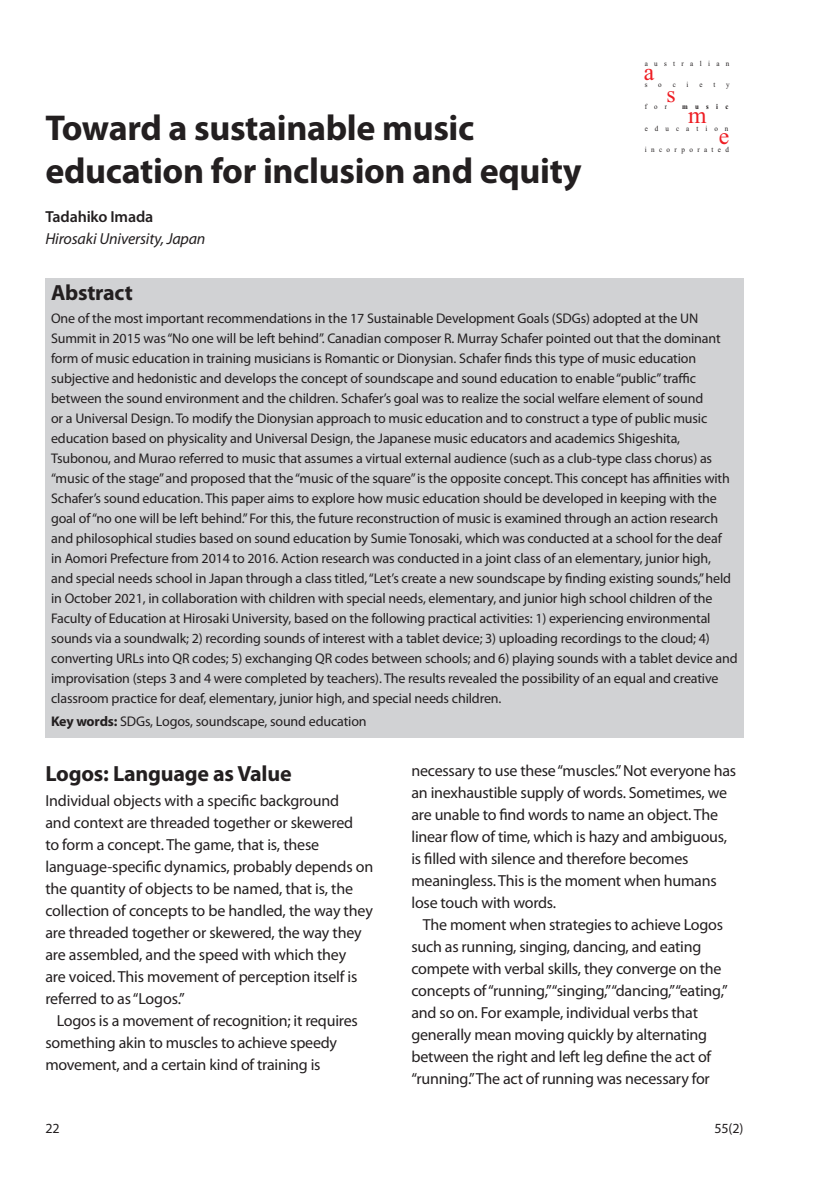
<style>
.page{position:relative;width:840px;height:1191px;background:#fff}
.page>*{position:absolute;margin:0;border:0;box-sizing:border-box;transform-origin:0 0}
.Article_title{font:700 36px "Myriad Pro";letter-spacing:-.01em;color:#231f20}
.t1{font:24.4px "Times New Roman";color:#ee1d23}
.t2{font:23.8px "Times New Roman";color:#ee1d23}
.Subhead_1{font:700 22px "Myriad Pro";letter-spacing:-.01em;color:#231f20}
.Text_indented{font:16px/22px "Myriad Pro";letter-spacing:-.015em;color:#231f20}
.Text_-_no_indent{font:16px/22px "Myriad Pro";letter-spacing:-.01em;color:#231f20}
.Author_address{font:italic 16px "Myriad Pro";letter-spacing:-.01em;color:#231f20}
.Author{font:600 16px "Myriad Pro";letter-spacing:-.01em;color:#231f20}
.Abstract_text{font:14px/20px "Myriad Pro";letter-spacing:-.01em;color:#231f20}
.t3{font:7.6px "Times New Roman";letter-spacing:.615em;color:#231f20;scale:.94 1}
.t4{font:7.6px "Times New Roman";letter-spacing:.89em;color:#231f20;scale:.94 1}
.t5{font:7.6px "Times New Roman";letter-spacing:1.005em;color:#231f20;scale:.92 1}
.t6{font:7.6px "Times New Roman";letter-spacing:.89em;color:#231f20;scale:.93 1}
.t7{font:700 7.6px "Times New Roman";letter-spacing:1.07em;color:#231f20;scale:.9 1}
.t8{font:7.6px "Times New Roman";letter-spacing:.89em;color:#231f20;scale:.9 1}
.s1{font-weight:700}
</style>
<div class="page">
<div style="left:45px;top:278px;width:698px;height:459px;background:#d1d2d4"></div>
<p class="Article_title" style="left:45px;top:104px;width:430px">Toward a sustainable music</p>
<p class="t4" style="left:644px;top:58px;width:92px">australian</p>
<p class="t6" style="left:644px;top:80px;width:4px">s</p>
<p class="t6" style="left:658px;top:80px;width:5px">o</p>
<p class="t6" style="left:672px;top:80px;width:5px">c</p>
<p class="t6" style="left:686px;top:80px;width:4px">i</p>
<p class="t6" style="left:699px;top:80px;width:5px">e</p>
<p class="t6" style="left:713px;top:80px;width:4px">t</p>
<p class="t6" style="left:725px;top:80px;width:5px">y</p>
<p class="t8" style="left:644px;top:101px;width:26px">for</p>
<p class="t7" style="left:681px;top:101px;width:53px">music</p>
<p class="t5" style="left:644px;top:123px;width:92px">education</p>
<p class="t3" style="left:644px;top:144px;width:91px">incorporated</p>
<p class="t1" style="left:643px;top:56px;width:12px">a</p>
<p class="t2" style="left:666px;top:78px;width:11px">s</p>
<p class="t2" style="left:687px;top:99px;width:20px">m</p>
<p class="t2" style="left:718px;top:120px;width:12px">e</p>
<p class="Article_title" style="left:45px;top:147px;width:537px">education for inclusion and equity</p>
<p class="Author" style="left:45px;top:207px;width:109px">Tadahiko Imada</p>
<p class="Author_address" style="left:45px;top:229px;width:161px">Hirosaki University, Japan</p>
<p class="Subhead_1" style="left:51px;top:278px;width:83px">Abstract</p>
<p class="Abstract_text" style="left:51px;top:308px;width:687px">One of the most important recommendations in the 17 Sustainable Development Goals (SDGs) adopted at the UN Summit in 2015 was “No one will be left behind”. Canadian composer R. Murray Schafer pointed out that the dominant form of music education in training musicians is Romantic or Dionysian. Schafer finds this type of music education subjective and hedonistic and develops the concept of soundscape and sound education to enable “public” traffic between the sound environment and the children. Schafer’s goal was to realize the social welfare element of sound<br>or a Universal Design. To modify the Dionysian approach to music education and to construct a type of public music education based on physicality and Universal Design, the Japanese music educators and academics Shigeshita, Tsubonou, and Murao referred to music that assumes a virtual external audience (such as a club-type class chorus) as “music of the stage” and proposed that the “music of the square” is the opposite concept. This concept has affinities with Schafer’s sound education. This paper aims to explore how music education should be developed in keeping with the goal of “no one will be left behind.” For this, the future reconstruction of music is examined through an action research and philosophical studies based on sound education by Sumie Tonosaki, which was conducted at a school for the deaf<br>in Aomori Prefecture from 2014 to 2016. Action research was conducted in a joint class of an elementary, junior high,<br>and special needs school in Japan through a class titled, “Let’s create a new soundscape by finding existing sounds,” held in October 2021, in collaboration with children with special needs, elementary, and junior high school children of the Faculty of Education at Hirosaki University, based on the following practical activities: 1) experiencing environmental sounds via a soundwalk; 2) recording sounds of interest with a tablet device; 3) uploading recordings to the cloud; 4) converting URLs into QR codes; 5) exchanging QR codes between schools; and 6) playing sounds with a tablet device and improvisation (steps 3 and 4 were completed by teachers). The results revealed the possibility of an equal and creative classroom practice for deaf, elementary, junior high, and special needs children.</p>
<p class="Abstract_text" style="left:51px;top:711px;width:317px"><span class="s1">Key words:</span> SDGs, Logos, soundscape, sound education</p>
<p class="Subhead_1" style="left:45px;top:759px;width:248px">Logos: Language as Value</p>
<p class="Text_-_no_indent" style="left:45px;top:789px;width:329px">Individual objects with a specific background<br>and context are threaded together or skewered<br>to form a concept. The game, that is, these language-specific dynamics, probably depends on the quantity of objects to be named, that is, the collection of concepts to be handled, the way they are threaded together or skewered, the way they are assembled, and the speed with which they<br>are voiced. This movement of perception itself is referred to as “Logos.”</p>
<p class="Text_indented" style="left:45px;top:1009px;width:314px;text-indent:11px">Logos is a movement of recognition; it requires something akin to muscles to achieve speedy movement, and a certain kind of training is</p>
<p class="Text_indented" style="left:411px;top:759px;width:326px">necessary to use these “muscles.” Not everyone has an inexhaustible supply of words. Sometimes, we are unable to find words to name an object. The linear flow of time, which is hazy and ambiguous, is filled with silence and therefore becomes meaningless. This is the moment when humans lose touch with words.</p>
<p class="Text_indented" style="left:411px;top:913px;width:317px;text-indent:11px">The moment when strategies to achieve Logos such as running, singing, dancing, and eating compete with verbal skills, they converge on the concepts of “running,” “singing,” “dancing,” “eating,” and so on. For example, individual verbs that generally mean moving quickly by alternating between the right and left leg define the act of “running.” The act of running was necessary for</p>
<p class="Abstract_text" style="left:45px;top:1118px;width:16px">22</p>
<p class="Abstract_text" style="left:714px;top:1118px;width:30px">55(2)</p>
</div>
